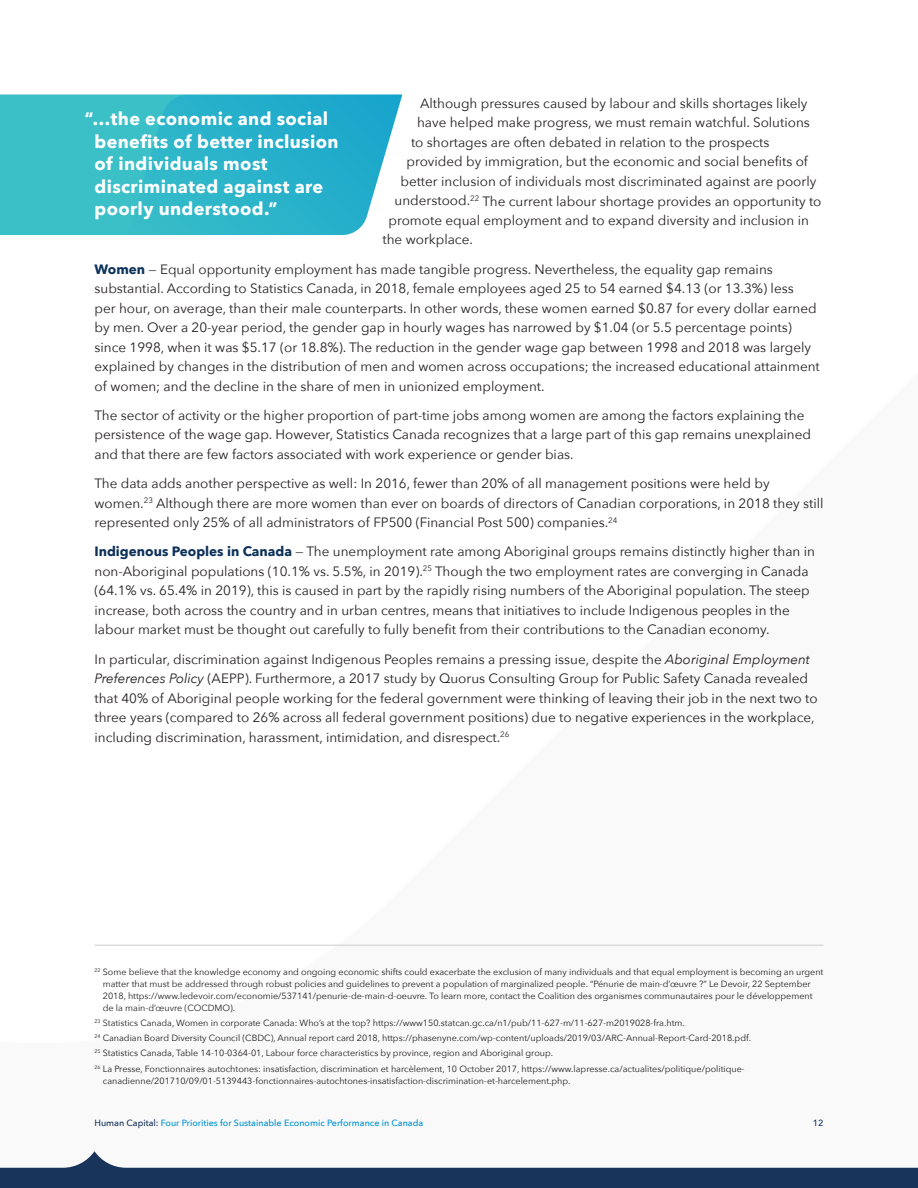
<style>
.page{position:relative;width:918px;height:1188px;background:#f9f9f9}
.page>*{position:absolute;margin:0;border:0;box-sizing:border-box;transform-origin:0 0}
.t1{font:700 18px/22.5px "Avenir Next";letter-spacing:.02em;color:#fff}
.t2{font:13.5px/19.5px "Avenir Next";color:#231f20}
.t3{font:9px/12px "Avenir Next";color:#231f20}
.t4{font:500 9px "Avenir Next";color:#0092d0}
.t5{font:500 9px "Avenir Next";color:#18345b}
.s1{font-weight:700;color:#0d3259}
.s2{font-style:italic}
.s3{color:#18345b}
</style>
<div class="page">
<svg style="left:0;top:1151px;width:918px;height:37px"></svg>
<hr style="left:94px;top:945px;width:730px;height:1px;background:#cbcbca">
<div style="left:0;top:95px;width:125px;height:140px;background:#3bc0c8"></div>
<svg style="left:125px;top:94px;width:277px;height:141px;background:#39b8cd"></svg>
<p class="t2" style="left:420px;top:93px;width:389px">Although pressures caused by labour and skills shortages likely</p>
<p class="t2" style="left:417px;top:112px;width:394px">have helped make progress, we must remain watchful. Solutions</p>
<p class="t2" style="left:411px;top:132px;width:360px">to shortages are often debated in relation to the prospects</p>
<p class="t2" style="left:407px;top:151px;width:403px">provided by immigration, but the economic and social benefits of</p>
<p class="t2" style="left:401px;top:171px;width:417px">better inclusion of individuals most discriminated against are poorly</p>
<p class="t2" style="left:395px;top:190px;width:429px">understood.<sup>22</sup> The current labour shortage provides an opportunity to</p>
<p class="t2" style="left:388px;top:210px;width:422px">promote equal employment and to expand diversity and inclusion in</p>
<p class="t2" style="left:383px;top:229px;width:92px">the workplace.</p>
<p class="t2" style="left:95px;top:259px;width:727px"><span class="s1">Women</span> — Equal opportunity employment has made tangible progress. Nevertheless, the equality gap remains substantial. According to Statistics Canada, in 2018, female employees aged 25 to 54 earned $4.13 (or 13.3%) less<br>per hour, on average, than their male counterparts. In other words, these women earned $0.87 for every dollar earned by men. Over a 20‑year period, the gender gap in hourly wages has narrowed by $1.04 (or 5.5 percentage points) since 1998, when it was $5.17 (or 18.8%). The reduction in the gender wage gap between 1998 and 2018 was largely explained by changes in the distribution of men and women across occupations; the increased educational attainment of women; and the decline in the share of men in unionized employment.</p>
<p class="t2" style="left:95px;top:405px;width:718px">The sector of activity or the higher proportion of part‑time jobs among women are among the factors explaining the persistence of the wage gap. However, Statistics Canada recognizes that a large part of this gap remains unexplained and that there are few factors associated with work experience or gender bias.</p>
<p class="t2" style="left:95px;top:473px;width:731px">The data adds another perspective as well: In 2016, fewer than 20% of all management positions were held by women.<sup>23</sup> Although there are more women than ever on boards of directors of Canadian corporations, in 2018 they still represented only 25% of all administrators of FP500 (Financial Post 500) companies.<sup>24</sup></p>
<p class="t2" style="left:94px;top:541px;width:722px"><span class="s1">Indigenous Peoples in Canada</span> — The unemployment rate among Aboriginal groups remains distinctly higher than in non‑Aboriginal populations (10.1% vs. 5.5%, in 2019).<sup>25</sup> Though the two employment rates are converging in Canada (64.1% vs. 65.4% in 2019), this is caused in part by the rapidly rising numbers of the Aboriginal population. The steep increase, both across the country and in urban centres, means that initiatives to include Indigenous peoples in the labour market must be thought out carefully to fully benefit from their contributions to the Canadian economy.</p>
<p class="t2" style="left:94px;top:649px;width:725px">In particular, discrimination against Indigenous Peoples remains a pressing issue, despite the <span class="s2">Aboriginal Employment Preferences Policy</span> (AEPP). Furthermore, a 2017 study by Quorus Consulting Group for Public Safety Canada revealed that 40% of Aboriginal people working for the federal government were thinking of leaving their job in the next two to three years (compared to 26% across all federal government positions) due to negative experiences in the workplace, including discrimination, harassment, intimidation, and disrespect.<sup>26</sup></p>
<h1 class="t1" style="left:94px;top:107px;width:246px;text-indent:-10px">“…the economic and social benefits of better inclusion of individuals most discriminated against are poorly understood.”</h1>
<p class="t3" style="left:103px;top:965px;width:722px;text-indent:-8px"><sup>22</sup> Some believe that the knowledge economy and ongoing economic shifts could exacerbate the exclusion of many individuals and that equal employment is becoming an urgent matter that must be addressed through robust policies and guidelines to prevent a population of marginalized people. “Pénurie de main-d’œuvre ?” Le Devoir, 22 September 2018, https://www.ledevoir.com/economie/537141/penurie-de-main-d-oeuvre. To learn more, contact the Coalition des organismes communautaires pour le développement de la main-d’œuvre (COCDMO).</p>
<p class="t3" style="left:94px;top:1015px;width:658px;line-height:15.3px"><sup>23</sup> Statistics Canada, Women in corporate Canada: Who’s at the top? https://www150.statcan.gc.ca/n1/pub/11-627-m/11-627-m2019028-fra.htm.<br><sup>24</sup> Canadian Board Diversity Council (CBDC), Annual report card 2018, https://phasenyne.com/wp-content/uploads/2019/03/ARC-Annual-Report-Card-2018.pdf.<br><sup>25</sup> Statistics Canada, Table 14-10-0364-01, Labour force characteristics by province, region and Aboriginal group.<br><sup>26</sup> La Presse, Fonctionnaires autochtones: insatisfaction, discrimination et harcèlement, 10 October 2017, https://www.lapresse.ca/actualites/politique/politique-</p>
<p class="t3" style="left:103px;top:1074px;width:469px">canadienne/201710/09/01-5139443-fonctionnaires-autochtones-insatisfaction-discrimination-et-harcelement.php.</p>
<p class="t4" style="left:94px;top:1115px;width:330px"><span class="s3">Human Capital:</span> Four Priorities for Sustainable Economic Performance in Canada</p>
<p class="t5" style="left:813px;top:1115px;width:12px">12</p>
</div>
